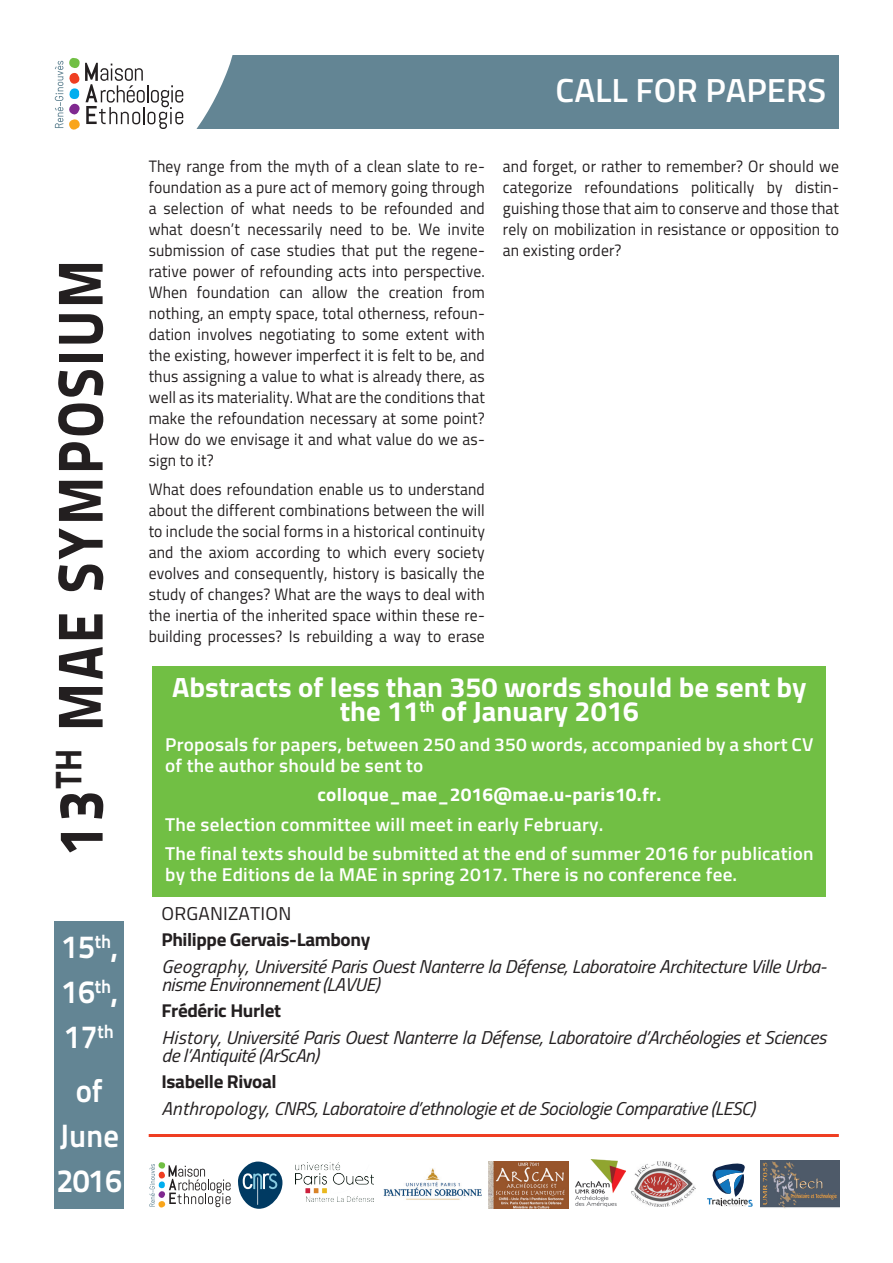
<style>
.page{position:relative;width:893px;height:1263px;background:#fff}
.page>*{position:absolute;margin:0;border:0;box-sizing:border-box;transform-origin:0 0}
.t1{font:63.3px "Titillium Text 25 L 999 wt";letter-spacing:.05em;color:#231f20;scale:.9 1}
.t2{font:600 33.45px "Titillium";color:#fff}
.t3{font:32.25px/45px "Titillium Text 25 L 800 wt";color:#fff;text-align:justify;scale:.96 1}
.t4{font:700 27.9px/24px "Titillium";color:#fff;text-align:center}
.t5{font:italic 18.6px/18px "Titillium";letter-spacing:-.02em;color:#231f20}
.t6{font:600 18.6px/21px "Titillium";letter-spacing:.01em;color:#fff}
.t7{font:700 18.6px "Titillium";letter-spacing:-.02em;color:#231f20}
.t8{font:700 18.6px "Titillium";letter-spacing:.01em;color:#fff}
.t9{font:18.6px "Titillium";letter-spacing:.01em;color:#231f20}
.t10{font:16.5px/21px "Titillium";letter-spacing:.01em;color:#231f20;text-align:justify;scale:.95 1}
</style>
<div class="page">
<div style="left:152px;top:666px;width:674px;height:230px;background:#71bf44"></div>
<svg style="left:238px;top:1161px;width:44px;height:48px"></svg>
<hr style="left:149px;top:1134px;width:690px;height:3px;background:#ef3e22">
<img style="left:575px;top:1159px;width:50px;height:47px">
<img style="left:488px;top:1161px;width:80px;height:47px">
<svg style="left:149px;top:1162px;width:82px;height:45px"></svg>
<img style="left:295px;top:1163px;width:79px;height:38px">
<img style="left:632px;top:1161px;width:63px;height:45px">
<svg style="left:707px;top:1163px;width:46px;height:44px"></svg>
<img style="left:760px;top:1160px;width:79px;height:48px">
<div style="left:55px;top:56px;width:784px;height:73px;background:#638594"></div>
<div style="left:54px;top:921px;width:70px;height:288px;background:#638594"></div>
<svg style="left:54px;top:55px;width:181px;height:75px;background:#d5d8d9"></svg>
<img style="left:383px;top:1168px;width:99px;height:32px">
<h1 class="t1" style="left:31px;top:854px;width:653px;rotate:-90deg">13<sup>th</sup> MAE Symposium</h1>
<h3 class="t3" style="left:62px;top:923px;width:58px">15<sup>th</sup>, 16<sup>th</sup>, 17<sup>th</sup></h3>
<h3 class="t3" style="left:57px;top:1066px;width:69px;text-align:center">of<br>June<br>2016</h3>
<h2 class="t2" style="left:556px;top:66px;width:272px">CALL FOR PAPERS</h2>
<p class="t10" style="left:149px;top:154px;width:355px">They range from the myth of a clean slate to re&shy;foundation as a pure act of memory going through a selection of what needs to be refounded and what doesn’t necessarily need to be. We invite submission of case studies that put the regene&shy;rative power of refounding acts into perspective.<br>When foundation can allow the creation from nothing, an empty space, total otherness, refoun&shy;dation involves negotiating to some extent with the existing, however imperfect it is felt to be, and thus assigning a value to what is already there, as well as its materiality. What are the conditions that make the refoundation necessary at some point?<br>How do we envisage it and what value do we as&shy;sign to it?</p>
<p class="t10" style="left:149px;top:478px;width:355px">What does refoundation enable us to understand about the different combinations between the will to include the social forms in a historical continuity and the axiom according to which every society evolves and consequently, history is basically the study of changes? What are the ways to deal with the inertia of the inherited space within these re&shy;building processes? Is rebuilding a way to erase</p>
<p class="t10" style="left:503px;top:154px;width:355px">and forget, or rather to remember? Or should we categorize refoundations politically by distin&shy;guishing those that aim to conserve and those that rely on mobilization in resistance or opposition to an existing order?</p>
<h3 class="t4" style="left:172px;top:674px;width:636px">Abstracts of less than 350 words should be sent by the 11<sup>th</sup> of January 2016</h3>
<p class="t6" style="left:165px;top:733px;width:650px">Proposals for papers, between 250 and 350 words, accompanied by a short CV of the author should be sent to</p>
<p class="t8" style="left:317px;top:781px;width:345px">colloque_mae_2016@mae.u-paris10.fr.</p>
<p class="t6" style="left:165px;top:809px;width:650px;line-height:29.5px">The selection committee will meet in early February.<br>The final texts should be submitted at the end of summer 2016 for publication</p>
<p class="t6" style="left:165px;top:863px;width:573px">by the Editions de la MAE in spring 2017. There is no conference fee.</p>
<p class="t9" style="left:162px;top:899px;width:89px">ORGANIzation</p>
<p class="t7" style="left:161px;top:925px;width:210px">Philippe Gervais-Lambony</p>
<p class="t5" style="left:161px;top:956px;width:666px">Geography, Université Paris Ouest Nanterre la Défense, Laboratoire Architecture Ville Urba&shy;nisme Environnement (LAVUE)</p>
<p class="t7" style="left:161px;top:996px;width:121px">Frédéric Hurlet</p>
<p class="t5" style="left:161px;top:1027px;width:666px">History, Université Paris Ouest Nanterre la Défense, Laboratoire d’Archéologies et Sciences de l’Antiquité (ArScAn)</p>
<p class="t7" style="left:161px;top:1067px;width:117px">Isabelle Rivoal</p>
<p class="t5" style="left:161px;top:1098px;width:595px">Anthropology, CNRS, Laboratoire d’ethnologie et de Sociologie Comparative (LESC)</p>
</div>
